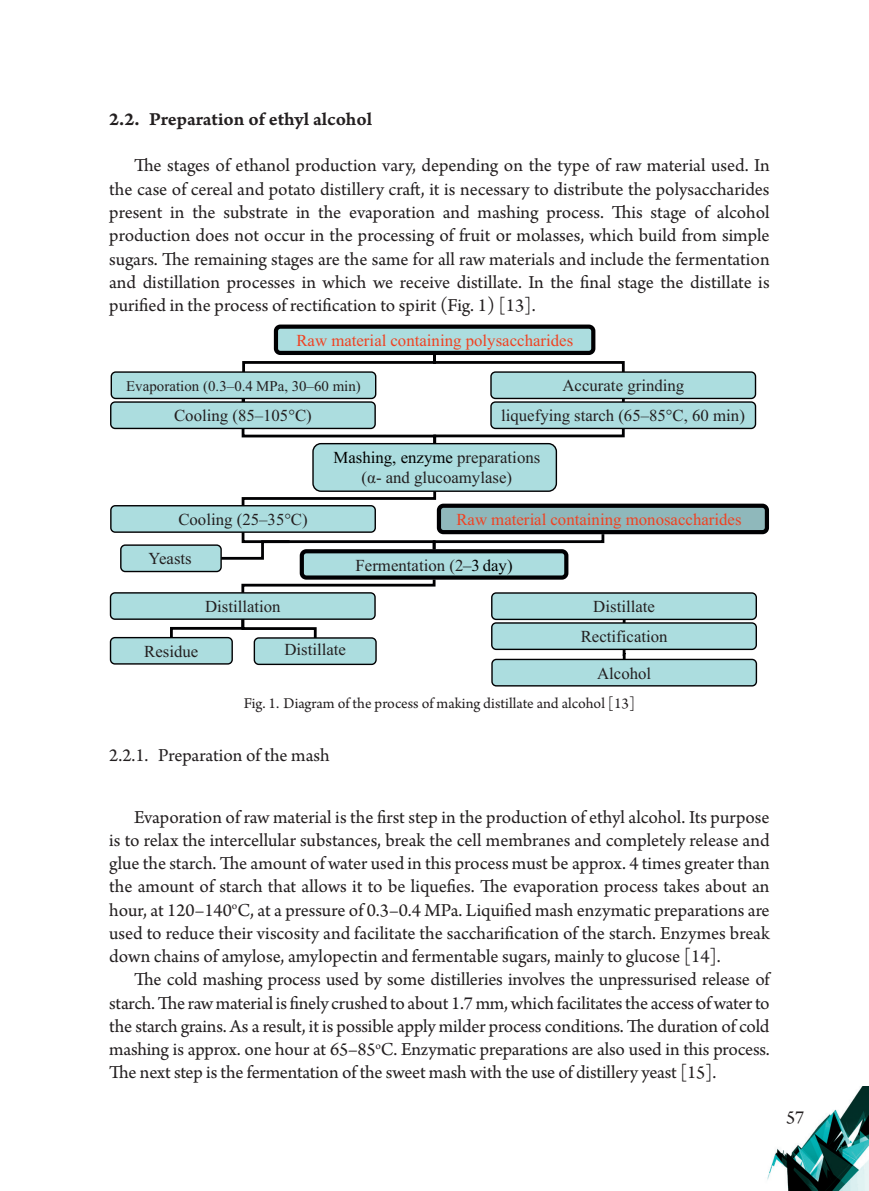
<style>
.page{position:relative;width:869px;height:1191px;background:#fff}
.page>*{position:absolute;margin:0;border:0;box-sizing:border-box;transform-origin:0 0}
.t1{font:19.25px/23.3px "Arno Pro";letter-spacing:-.005em;color:#231f20;text-align:justify}
.t2{font:19.25px "Arno Pro Smbd Caption";letter-spacing:-.005em;color:#231f20}
.t3{font:16.8px/30.1px "Times New Roman";color:#231f20;text-align:center}
.t4{font:16.8px "Times New Roman";color:#ef4222}
.t5{font:15.75px "Arno Pro";color:#231f20}
.t6{font:14.88px "Times New Roman";letter-spacing:.005em;color:#231f20}
.s1{color:#000}
</style>
<div class="page">
<img style="left:767px;top:1086px;width:101px;height:105px">
<svg style="left:621px;top:650px;width:5px;height:9px"></svg>
<svg style="left:168px;top:355px;width:457px;height:284px"></svg>
<div style="left:276px;top:327px;width:317px;height:26px;background:#acdddf;border-radius:4px"></div>
<div style="left:274px;top:324px;width:321px;height:31px;border:4px solid #000002;border-radius:4px"></div>
<div style="left:111px;top:372px;width:264px;height:26px;background:#acdddf;border-radius:4px"></div>
<div style="left:110px;top:371px;width:266px;height:28px;border:1px solid #000002;border-radius:4px"></div>
<div style="left:111px;top:402px;width:264px;height:26px;background:#acdddf;border-radius:4px"></div>
<div style="left:110px;top:401px;width:265px;height:28px;border:1px solid #000002;border-radius:4px"></div>
<div style="left:313px;top:443px;width:243px;height:48px;background:#acdddf;border-radius:8px"></div>
<div style="left:312px;top:443px;width:245px;height:49px;border:1px solid #000002;border-radius:8px"></div>
<div style="left:111px;top:506px;width:264px;height:26px;background:#acdddf;border-radius:4px"></div>
<div style="left:110px;top:505px;width:266px;height:28px;border:1px solid #000002;border-radius:4px"></div>
<div style="left:302px;top:551px;width:264px;height:26px;background:#acdddf;border-radius:4px"></div>
<div style="left:299px;top:549px;width:269px;height:30px;border:4px solid #000002;border-radius:4px"></div>
<div style="left:110px;top:593px;width:265px;height:26px;background:#acdddf;border-radius:4px"></div>
<div style="left:110px;top:592px;width:265px;height:28px;border:1px solid #000002;border-radius:4px"></div>
<div style="left:110px;top:637px;width:122px;height:27px;background:#acdddf;border-radius:4px"></div>
<div style="left:110px;top:637px;width:123px;height:27px;border:1px solid #000002;border-radius:4px"></div>
<div style="left:491px;top:372px;width:264px;height:26px;background:#acdddf;border-radius:4px"></div>
<div style="left:490px;top:371px;width:265px;height:28px;border:1px solid #000002;border-radius:4px"></div>
<div style="left:491px;top:402px;width:264px;height:26px;background:#acdddf;border-radius:4px"></div>
<div style="left:490px;top:401px;width:265px;height:28px;border:1px solid #000002;border-radius:4px"></div>
<svg style="left:431px;top:425px;width:194px;height:21px"></svg>
<div style="left:121px;top:545px;width:100px;height:26px;background:#acdddf;border-radius:4px"></div>
<div style="left:120px;top:544px;width:102px;height:28px;border:1px solid #000002;border-radius:4px"></div>
<div style="left:491px;top:593px;width:265px;height:26px;background:#acdddf;border-radius:4px"></div>
<div style="left:491px;top:592px;width:265px;height:28px;border:1px solid #000002;border-radius:4px"></div>
<div style="left:491px;top:623px;width:265px;height:26px;background:#acdddf;border-radius:4px"></div>
<div style="left:491px;top:622px;width:265px;height:28px;border:1px solid #000002;border-radius:4px"></div>
<div style="left:492px;top:659px;width:264px;height:27px;background:#acdddf;border-radius:4px"></div>
<div style="left:491px;top:659px;width:265px;height:27px;border:1px solid #000002;border-radius:4px"></div>
<div style="left:439px;top:506px;width:327px;height:26px;background:#8fb8bb;border-radius:4px"></div>
<div style="left:436px;top:503px;width:332px;height:31px;border:4px solid #000002;border-radius:4px"></div>
<svg style="left:218px;top:476px;width:387px;height:85px"></svg>
<div style="left:254px;top:638px;width:122px;height:26px;background:#acdddf;border-radius:4px"></div>
<div style="left:253px;top:637px;width:123px;height:28px;border:1px solid #000002;border-radius:4px"></div>
<svg style="left:240px;top:618px;width:78px;height:23px"></svg>
<p class="t2" style="left:109px;top:108px;width:264px">2.2. Preparation of ethyl alcohol</p>
<p class="t1" style="left:109px;top:155px;width:661px;text-indent:25px">The stages of ethanol production vary, depending on the type of raw material used. In the case of cereal and potato distillery craft, it is necessary to distribute the polysaccharides present in the substrate in the evaporation and mashing process. This stage of alcohol production does not occur in the processing of fruit or molasses, which build from simple sugars. The remaining stages are the same for all raw materials and include the fermentation and distillation processes in which we receive distillate. In the final stage the distillate is purified in the process of rectification to spirit (Fig. 1) [13].</p>
<p class="t4" style="left:296px;top:334px;width:278px">Raw material containing polysaccharides</p>
<p class="t6" style="left:126px;top:380px;width:236px">Evaporation (0.3–0.4 MPa, 30–60 min)</p>
<p class="t3" style="left:174px;top:402px;width:139px">Cooling (85–105°C)</p>
<p class="t3" style="left:333px;top:449px;width:208px;line-height:19.8px"><span class="s1">Mashing, enzyme</span> preparations ( -α and glucoamylase)</p>
<p class="t3" style="left:178px;top:506px;width:131px">Cooling (25–35°C)</p>
<p class="t3" style="left:355px;top:551px;width:159px">Fermentation (2<span class="s1">–3 day)</span></p>
<p class="t3" style="left:205px;top:593px;width:77px">Distillation</p>
<p class="t3" style="left:144px;top:637px;width:56px">Residue</p>
<p class="t3" style="left:501px;top:372px;width:245px">Accurate grinding<br>liquefying starch (65–85°C, 60 min)</p>
<p class="t4" style="left:456px;top:513px;width:286px">Raw material containing monosaccharides</p>
<p class="t3" style="left:148px;top:545px;width:45px">Yeasts</p>
<p class="t3" style="left:580px;top:593px;width:88px">Distillate<br>Rectification</p>
<p class="t3" style="left:597px;top:659px;width:56px">Alcohol</p>
<p class="t3" style="left:284px;top:636px;width:63px">Distillate</p>
<p class="t5" style="left:244px;top:694px;width:392px">Fig. 1. Diagram of the process of making distillate and alcohol [13]</p>
<p class="t1" style="left:109px;top:744px;width:222px">2.2.1. Preparation of the mash</p>
<p class="t1" style="left:109px;top:806px;width:661px;text-indent:25px">Evaporation of raw material is the first step in the production of ethyl alcohol. Its purpose is to relax the intercellular substances, break the cell membranes and completely release and glue the starch. The amount of water used in this process must be approx. 4 times greater than the amount of starch that allows it to be liquefies. The evaporation process takes about an hour, at 120–140<sup>o</sup>C, at a pressure of 0.3–0.4 MPa. Liquified mash enzymatic preparations are used to reduce their viscosity and facilitate the saccharification of the starch. Enzymes break down chains of amylose, amylopectin and fermentable sugars, mainly to glucose [14].</p>
<p class="t1" style="left:109px;top:969px;width:661px;text-indent:25px">The cold mashing process used by some distilleries involves the unpressurised release of starch. The raw material is finely crushed to about 1.7 mm, which facilitates the access of water to the starch grains. As a result, it is possible apply milder process conditions. The duration of cold mashing is approx. one hour at 65–85<sup>o</sup>C. Enzymatic preparations are also used in this process.<br>The next step is the fermentation of the sweet mash with the use of distillery yeast [15].</p>
<p class="t1" style="left:785px;top:1106px;width:20px">57</p>
</div>
